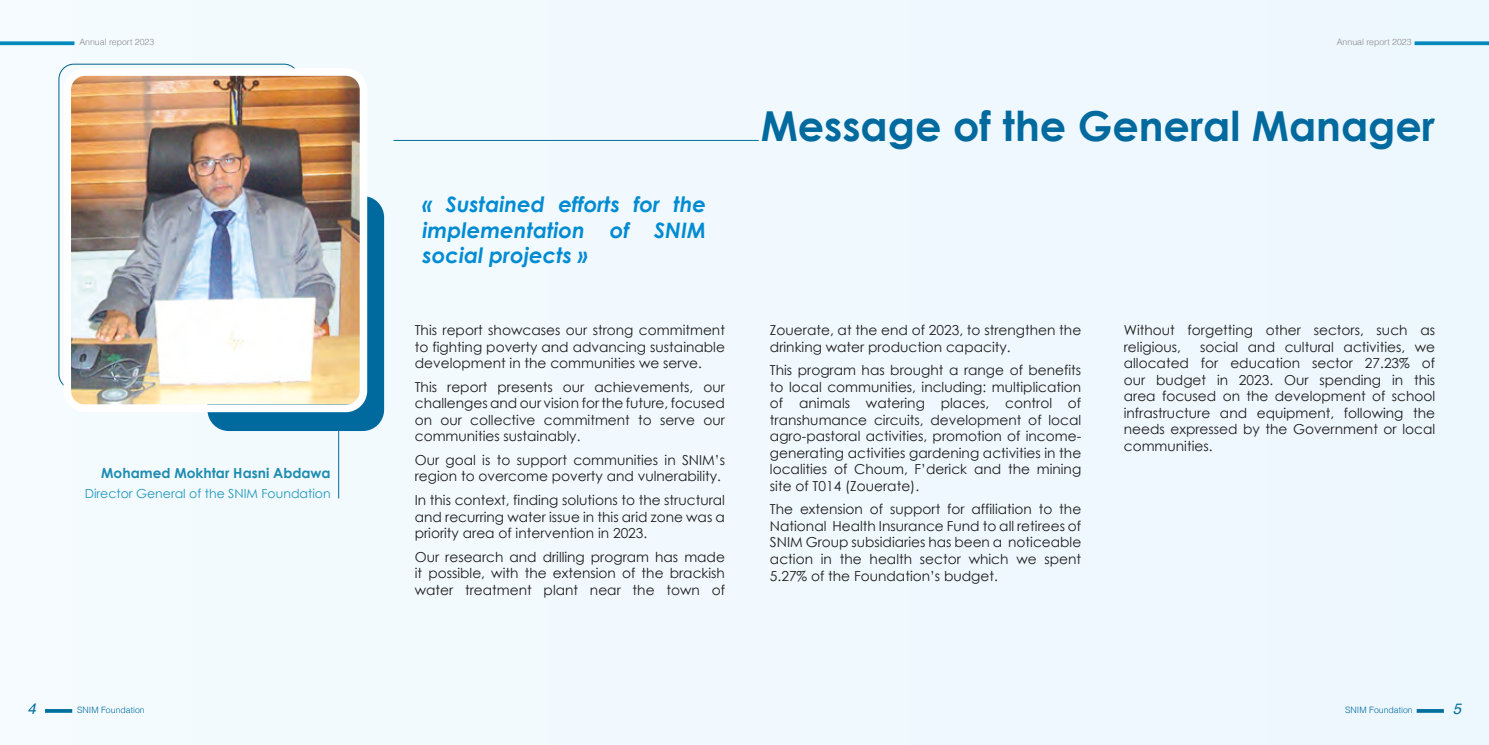
<style>
.page{position:relative;width:1489px;height:745px;background:#fff}
.page>*{position:absolute;margin:0;border:0;box-sizing:border-box;transform-origin:0 0}
.t1{font:700 41.25px "Century Gothic";color:#006a9f}
.t2{font:italic 700 21.25px/25.5px "Century Gothic";color:#008bd2;text-align:justify}
.t3{font:italic 15px "Helvetica";color:#006f9e}
.t4{font:13.75px/16.5px "Century Gothic";color:#1d1d1b;text-align:justify}
.t5{font:700 13.75px "Century Gothic";color:#1d8cb0}
.t6{font:12.5px "Century Gothic";color:#1f97be}
.t7{font:300 8.75px "Helvetica";color:#878787}
.t8{font:300 8.75px "Helvetica";color:#006a9f}
</style>
<div class="page">
<div style="left:0;top:0;width:1488px;height:744px;background:#f0f9fe"></div>
<svg style="left:45px;top:709px;width:27px;height:3px"></svg>
<svg style="left:1416px;top:709px;width:27px;height:3px"></svg>
<svg style="left:1414px;top:41px;width:74px;height:4px"></svg>
<svg style="left:0;top:41px;width:74px;height:4px"></svg>
<div style="left:207px;top:196px;width:177px;height:235px;background:#006a9f;border-radius:21px"></div>
<img style="left:73px;top:77px;width:285px;height:326px">
<div style="left:64px;top:68px;width:303px;height:344px;border:8px solid #fff;border-radius:18px"></div>
<hr style="left:393px;top:140px;width:365px;height:1px;background:#006f9e">
<hr style="left:338px;top:431px;width:1px;height:67px;background:#006a9f">
<p class="t7" style="left:79px;top:35px;width:76px">Annual report 2023</p>
<p class="t7" style="left:1336px;top:35px;width:76px">Annual report 2023</p>
<p class="t5" style="left:101px;top:462px;width:231px">Mohamed Mokhtar Hasni Abdawa</p>
<p class="t6" style="left:85px;top:484px;width:247px">Director General of the SNIM Foundation</p>
<h2 class="t2" style="left:422px;top:190px;width:285px">« Sustained efforts for the implementation of SNIM social projects »</h2>
<p class="t4" style="left:415px;top:321px;width:312px">This report showcases our strong commitment to fighting poverty and advancing sustainable development in the communities we serve.</p>
<p class="t4" style="left:415px;top:378px;width:312px">This report presents our achievements, our challenges and our vision for the future, focused on our collective commitment to serve our communities sustainably.</p>
<p class="t4" style="left:415px;top:451px;width:312px">Our goal is to support communities in SNIM’s region to overcome poverty and vulnerability.</p>
<p class="t4" style="left:415px;top:491px;width:312px">In this context, finding solutions to the structural and recurring water issue in this arid zone was a priority area of intervention in 2023.</p>
<p class="t4" style="left:415px;top:548px;width:312px">Our research and drilling program has made it possible, with the extension of the brackish water treatment plant near the town of</p>
<h1 class="t1" style="left:760px;top:94px;width:676px">Message of the General Manager</h1>
<p class="t4" style="left:770px;top:321px;width:313px">Zouerate, at the end of 2023, to strengthen the drinking water production capacity.</p>
<p class="t4" style="left:770px;top:361px;width:313px">This program has brought a range of benefits to local communities, including: multiplication of animals watering places, control of transhumance circuits, development of local agro-pastoral activities, promotion of income&shy;generating activities gardening activities in the localities of Choum, F’derick and the mining site of T014 (Zouerate).</p>
<p class="t4" style="left:770px;top:500px;width:313px">The extension of support for affiliation to the National Health Insurance Fund to all retirees of SNIM Group subsidiaries has been a noticeable action in the health sector which we spent 5.27% of the Foundation’s budget.</p>
<p class="t4" style="left:1123px;top:321px;width:313px">Without forgetting other sectors, such as religious,</p>
<p class="t4" style="left:1123px;top:338px;width:313px;text-indent:76px">social and cultural activities, we allocated for education sector 27.23% of our budget in 2023. Our spending in this area focused on the development of school infrastructure and equipment, following the needs expressed by the Government or local communities.</p>
<p class="t3" style="left:28px;top:696px;width:10px">4</p>
<p class="t8" style="left:77px;top:701px;width:69px">SNIM Foundation</p>
<p class="t8" style="left:1345px;top:701px;width:69px">SNIM Foundation</p>
<p class="t3" style="left:1452px;top:696px;width:10px">5</p>
</div>
